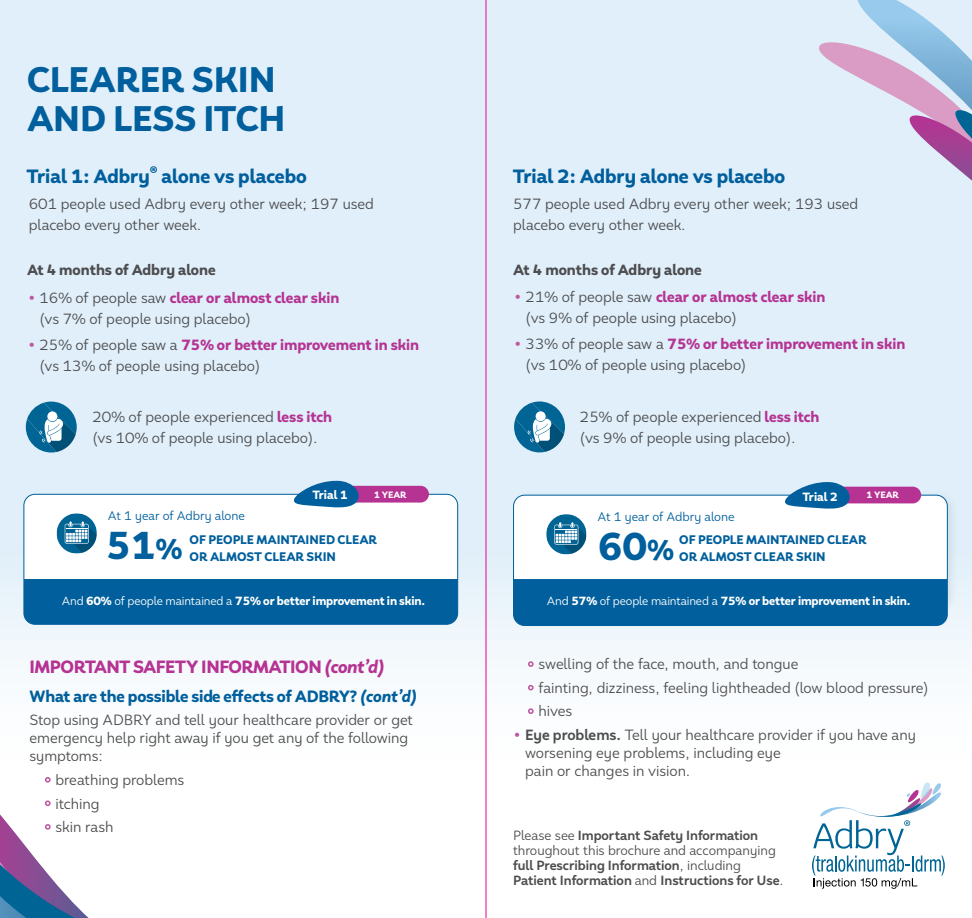
<style>
.page{position:relative;width:972px;height:918px;background:#fff}
.page>*{position:absolute;margin:0;border:0;box-sizing:border-box;transform-origin:0 0}
.t1{font:900 39.45px "Faible";color:#005f9c}
.t2{font:900 36px/39px "Faible";letter-spacing:-.015em;color:#005f9c}
.t3{font:900 19.5px "Faible";color:#005f9c}
.t4{font:900 18px "Faible";letter-spacing:-.025em;color:#b63393}
.t5{font:900 16.5px "Faible";letter-spacing:-.01em;color:#005f9c}
.t6{font:15px/21px "Faible";color:#4d4d4f}
.t7{font:900 15px "Faible";color:#4d4d4f}
.t8{font:700 13.5px/15px "Faible";color:#4d4d4f}
.t9{font:900 12.6px/16.8px "Faible";letter-spacing:-.01em;color:#005f9c}
.t10{font:12.6px "Faible";color:#005f9c}
.t11{font:900 12.15px "Faible";color:#fff}
.t12{font:900 12px "Faible";letter-spacing:-.01em;color:#fff}
.t13{font:900 9.3px "Faible";letter-spacing:-.015em;color:#fff}
.s1{font-weight:900;color:#be56a0}
.s2{font-weight:900;color:#b63393}
.s3{font-size:29.25px}
.s4{font-weight:400}
.s5{font-style:italic}
.s6{font-weight:700}
</style>
<div class="page">
<div style="left:0;top:0;width:972px;height:905px;background:#e0eff9"></div>
<div style="left:0;top:393px;width:972px;height:525px;background:linear-gradient(to bottom,#d9ebf7,#fff)"></div>
<svg style="left:0;top:781px;width:89px;height:137px;background:#c2c3d9"></svg>
<svg style="left:819px;top:0;width:153px;height:181px"></svg>
<svg style="left:514px;top:401px;width:51px;height:51px"></svg>
<svg style="left:26px;top:402px;width:51px;height:51px"></svg>
<svg style="left:812px;top:782px;width:133px;height:107px;background:#dbe6ed"></svg>
<div style="left:24px;top:494px;width:434px;height:85px;background:#fff"></div>
<div style="left:24px;top:579px;width:433px;height:45px;background:#005f9c"></div>
<div style="left:24px;top:494px;width:434px;height:130px;border:1px solid #005f9c;border-radius:11px"></div>
<svg style="left:57px;top:513px;width:40px;height:41px;background:#619cb9"></svg>
<div style="left:341px;top:486px;width:88px;height:17px;background:#b63393;border-radius:8px"></div>
<svg style="left:294px;top:481px;width:65px;height:26px"></svg>
<div style="left:510px;top:489px;width:449px;height:128px;background:#000;opacity:.24"></div>
<div style="left:514px;top:495px;width:433px;height:84px;background:#fff"></div>
<div style="left:514px;top:579px;width:433px;height:47px;background:#005f9c"></div>
<div style="left:513px;top:495px;width:435px;height:131px;border:1px solid #005f9c;border-radius:11px"></div>
<svg style="left:546px;top:514px;width:40px;height:40px;background:#5e9ab8"></svg>
<div style="left:833px;top:487px;width:88px;height:16px;background:#b63393;border-radius:8px"></div>
<svg style="left:785px;top:482px;width:65px;height:27px"></svg>
<hr style="left:486px;top:0;width:1px;height:918px;background:#ec008c">
<h2 class="t2" style="left:27px;top:61px;width:260px">CLEARER SKIN<br>AND LESS ITCH</h2>
<h3 class="t3" style="left:27px;top:163px;width:282px">Trial 1: Adbry<sup>®</sup> alone vs placebo</h3>
<h3 class="t3" style="left:513px;top:163px;width:274px">Trial 2: Adbry alone vs placebo</h3>
<p class="t6" style="left:29px;top:193px;width:347px">601 people used Adbry every other week; 197 used placebo every other week.</p>
<p class="t6" style="left:513px;top:193px;width:347px">577 people used Adbry every other week; 193 used placebo every other week.</p>
<p class="t7" style="left:27px;top:259px;width:190px">At 4 months of Adbry alone</p>
<p class="t6" style="left:39px;top:287px;width:301px;text-indent:-12px"><span class="s1">•</span> 16% of people saw <span class="s2">clear or almost clear skin </span>(vs 7% of people using placebo)</p>
<p class="t6" style="left:39px;top:334px;width:381px;text-indent:-12px"><span class="s1">•</span> 25% of people saw a <span class="s2">75% or better improvement in skin </span>(vs 13% of people using placebo)</p>
<p class="t7" style="left:513px;top:259px;width:190px">At 4 months of Adbry alone</p>
<p class="t6" style="left:526px;top:287px;width:301px;text-indent:-12px"><span class="s1">•</span> 21% of people saw <span class="s2">clear or almost clear skin </span>(vs 9% of people using placebo)</p>
<p class="t6" style="left:526px;top:334px;width:381px;text-indent:-12px"><span class="s1">•</span> 33% of people saw a <span class="s2">75% or better improvement in skin </span>(vs 10% of people using placebo)</p>
<p class="t6" style="left:92px;top:407px;width:241px">20% of people experienced <span class="s2">less itch </span>(vs 10% of people using placebo).</p>
<p class="t6" style="left:580px;top:406px;width:241px">25% of people experienced <span class="s2">less itch </span>(vs 9% of people using placebo).</p>
<p class="t11" style="left:312px;top:487px;width:37px">Trial 1</p>
<p class="t13" style="left:374px;top:488px;width:34px">1 YEAR</p>
<p class="t11" style="left:803px;top:488px;width:37px">Trial 2</p>
<p class="t13" style="left:866px;top:488px;width:34px">1 YEAR</p>
<p class="t10" style="left:108px;top:508px;width:138px">At 1 year of Adbry alone</p>
<p class="t10" style="left:598px;top:509px;width:138px">At 1 year of Adbry alone</p>
<h1 class="t1" style="left:106px;top:518px;width:78px">51<span class="s3">%</span></h1>
<p class="t9" style="left:190px;top:531px;width:189px">OF PEOPLE MAINTAINED CLEAR<br>OR ALMOST CLEAR SKIN</p>
<h1 class="t1" style="left:598px;top:520px;width:78px">60<span class="s3">%</span></h1>
<p class="t9" style="left:679px;top:532px;width:189px">OF PEOPLE MAINTAINED CLEAR<br>OR ALMOST CLEAR SKIN</p>
<p class="t12" style="left:62px;top:593px;width:365px"><span class="s4">And</span> 60% <span class="s4">of people maintained a</span> 75% or better improvement in skin.</p>
<p class="t12" style="left:547px;top:593px;width:365px"><span class="s4">And</span> 57% <span class="s4">of people maintained a</span> 75% or better improvement in skin.</p>
<p class="t4" style="left:30px;top:654px;width:357px">IMPORTANT SAFETY INFORMATION <span class="s5">(cont’d)</span></p>
<p class="t5" style="left:30px;top:685px;width:389px">What are the possible side effects of ADBRY? <span class="s5">(cont’d)</span></p>
<p class="t6" style="left:30px;top:711px;width:385px;line-height:18px">Stop using ADBRY and tell your healthcare provider or get emergency help right away if you get any of the following symptoms:</p>
<p class="t6" style="left:43px;top:769px;width:143px"><span class="s1">•</span> breathing problems</p>
<p class="t6" style="left:43px;top:793px;width:58px"><span class="s1">•</span> itching</p>
<p class="t6" style="left:43px;top:816px;width:72px"><span class="s1">•</span> skin rash</p>
<p class="t6" style="left:526px;top:654px;width:274px"><span class="s1">•</span> swelling of the face, mouth, and tongue</p>
<p class="t6" style="left:526px;top:677px;width:404px"><span class="s1">•</span> fainting, dizziness, feeling lightheaded (low blood pressure)</p>
<p class="t6" style="left:526px;top:701px;width:48px"><span class="s1">•</span> hives</p>
<p class="t6" style="left:525px;top:726px;width:392px;line-height:18px;text-indent:-12px"><span class="s1">•</span> <span class="s6">Eye problems.</span> Tell your healthcare provider if you have any worsening eye problems, including eye<br>pain or changes in vision.</p>
<p class="t8" style="left:513px;top:828px;width:272px"><span class="s4">Please see</span> Important Safety Information <span class="s4">throughout this brochure and accompanying </span>full Prescribing Information<span class="s4">, including </span>Patient Information <span class="s4">and</span> Instructions for Use<span class="s4">.</span></p>
</div>
